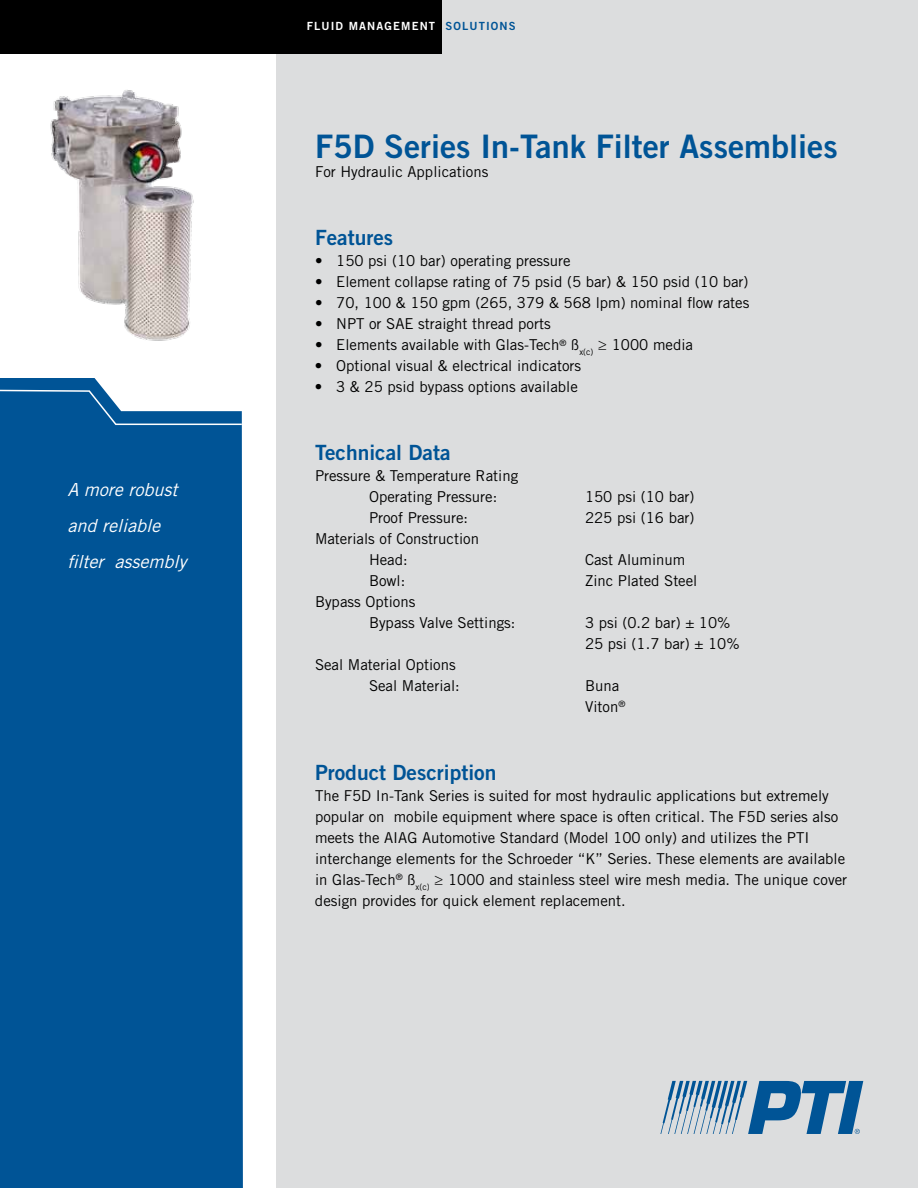
<style>
.page{position:relative;width:918px;height:1188px;background:#fff}
.page>*{position:absolute;margin:0;border:0;box-sizing:border-box;transform-origin:0 0}
.t1{font:32.4px "Trade Gothic LT Std Bd 2";color:#005496}
.t2{font:21px "Trade Gothic LT Std Bd 2";color:#005496}
.t3{font:italic 18px/36px "Trade Gothic LT Std Bd 2";color:#fff}
.t4{font:italic 18px/36px "Trade Gothic LT Std";color:#fff}
.t5{font:15px/21px "Trade Gothic LT Std";color:#000}
.t6{font:11.25px "Trade Gothic LT Std Bd 2";letter-spacing:.1em;color:#fff}
.s1{color:#005496}
</style>
<div class="page">
<div style="left:276px;top:0;width:642px;height:1188px;background:#dcddde"></div>
<svg style="left:660px;top:1081px;width:203px;height:53px"></svg>
<div style="left:0;top:0;width:441px;height:54px;background:#000"></div>
<img style="left:50px;top:90px;width:144px;height:251px">
<div style="left:0;top:378px;width:243px;height:810px;background:#005496"></div>
<svg style="left:0;top:386px;width:243px;height:40px"></svg>
<p class="t3" style="left:72px;top:469px;width:126px">A morerobust andreliable filter assembly</p>
<p class="t4" style="left:68px;top:471px;width:126px">A morerobust and reliable filter assembly</p>
<p class="t6" style="left:307px;top:19px;width:210px">FLUID MANAGEMENT <span class="s1">SOLUTIONS</span></p>
<h1 class="t1" style="left:315px;top:126px;width:524px">F5D Series In-Tank Filter Assemblies</h1>
<p class="t5" style="left:315px;top:161px;width:175px">For Hydraulic Applications</p>
<h2 class="t2" style="left:315px;top:225px;width:80px">Features</h2>
<p class="t5" style="left:315px;top:250px;width:257px">• 150 psi (10 bar) operating pressure</p>
<p class="t5" style="left:315px;top:271px;width:435px">• Element collapse rating of 75 psid (5 bar) &amp; 150 psid (10 bar)</p>
<p class="t5" style="left:315px;top:292px;width:436px">• 70, 100 &amp; 150 gpm (265, 379 &amp; 568 lpm) nominal flow rates</p>
<p class="t5" style="left:315px;top:313px;width:237px">• NPT or SAE straight thread ports</p>
<p class="t5" style="left:315px;top:334px;width:380px">• Elements available with Glas-Tech<sup>®</sup> ß<sub>x(c)</sub> ≥ 1000 media</p>
<p class="t5" style="left:315px;top:355px;width:268px">• Optional visual &amp; electrical indicators</p>
<p class="t5" style="left:315px;top:376px;width:264px">• 3 &amp; 25 psid bypass options available</p>
<h2 class="t2" style="left:315px;top:439px;width:137px">Technical Data</h2>
<p class="t5" style="left:369px;top:465px;width:151px;text-indent:-54px">Pressure &amp; Temperature Rating<br>Operating Pressure:</p>
<p class="t5" style="left:585px;top:486px;width:111px">150 psi (10 bar)</p>
<p class="t5" style="left:369px;top:507px;width:101px">Proof Pressure:</p>
<p class="t5" style="left:585px;top:507px;width:111px">225 psi (16 bar)</p>
<p class="t5" style="left:369px;top:528px;width:112px;text-indent:-54px">Materials of Construction<br>Head:</p>
<p class="t5" style="left:585px;top:549px;width:102px">Cast Aluminum</p>
<p class="t5" style="left:369px;top:570px;width:38px">Bowl:</p>
<p class="t5" style="left:585px;top:570px;width:114px">Zinc Plated Steel</p>
<p class="t5" style="left:369px;top:591px;width:148px;text-indent:-54px">Bypass Options<br>Bypass Valve Settings:</p>
<p class="t5" style="left:585px;top:612px;width:156px">3 psi (0.2 bar) ± 10%<br>25 psi (1.7 bar) ± 10%</p>
<p class="t5" style="left:315px;top:654px;width:146px;text-align:right">Seal Material Options<br>Seal Material:</p>
<p class="t5" style="left:585px;top:675px;width:42px">Buna<br>Viton<sup>®</sup></p>
<h2 class="t2" style="left:315px;top:760px;width:183px">Product Description</h2>
<p class="t5" style="left:315px;top:785px;width:534px">The F5D In-Tank Series is suited for most hydraulic applications but extremely popular on mobile equipment where space is often critical. The F5D series also meets the AIAG Automotive Standard (Model 100 only) and utilizes the PTI interchange elements for the Schroeder “K” Series. These elements are available in Glas-Tech<sup>®</sup> ß<sub>x(c)</sub> ≥ 1000 and stainless steel wire mesh media. The unique cover design provides for quick element replacement.</p>
</div>
